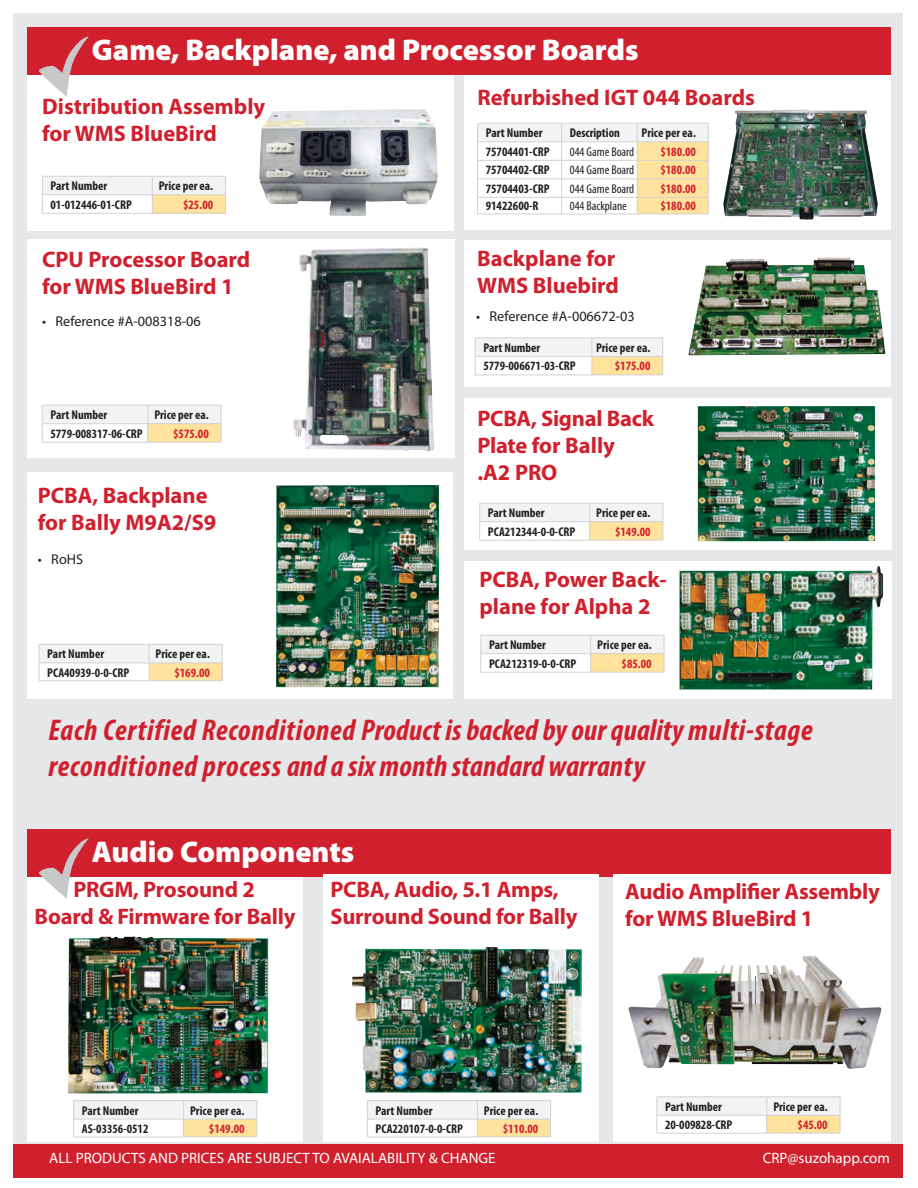
<style>
.page{position:relative;width:918px;height:1188px;background:#fff}
.page>*{position:absolute;margin:0;border:0;box-sizing:border-box;transform-origin:0 0}
.t1{font:italic 700 condensed 30px/36px "Myriad Pro";letter-spacing:.02em;color:#d0202e}
.t2{font:900 30px "Myriad Pro";color:#fff}
.t3{font:700 22.5px/27px "Myriad Pro";letter-spacing:-.005em;color:#d0202e}
.t4{font:15px "Myriad Pro";color:#fff}
.t5{font:14.25px "Myriad Pro";color:#231f20}
.Part_number_descript{font:700 condensed 12.75px "Myriad Pro";color:#231f20}
.Part_number{font:700 condensed 12.75px "Myriad Pro";color:#231f20}
.Description-full__re{font:700 condensed 12.75px "Myriad Pro";color:#d0202e}
.Part_number_descript-2{font:condensed 12.75px "Myriad Pro";color:#231f20}
</style>
<div class="page">
<div style="left:14px;top:14px;width:889px;height:1130px;background:#e6e7e9"></div>
<div style="left:14px;top:1144px;width:889px;height:33px;background:#d0202e"></div>
<div style="left:27px;top:874px;width:275px;height:268px;background:#fff"></div>
<div style="left:464px;top:240px;width:427px;height:147px;background:#fff"></div>
<div style="left:464px;top:76px;width:427px;height:154px;background:#fff"></div>
<div style="left:27px;top:76px;width:427px;height:155px;background:#fff"></div>
<div style="left:27px;top:240px;width:427px;height:218px;background:#fff"></div>
<div style="left:28px;top:472px;width:425px;height:227px;background:#fff"></div>
<div style="left:464px;top:398px;width:428px;height:152px;background:#fff"></div>
<div style="left:464px;top:561px;width:428px;height:138px;background:#fff"></div>
<div style="left:27px;top:27px;width:864px;height:48px;background:#d0202e"></div>
<svg style="left:39px;top:37px;width:50px;height:60px"></svg>
<svg style="left:477px;top:123px;width:232px;height:91px"></svg>
<hr style="left:477px;top:214px;width:85px;height:1px;background:#d1d2d4">
<hr style="left:562px;top:214px;width:75px;height:1px;background:#d1d2d4">
<hr style="left:637px;top:214px;width:71px;height:1px;background:#d1d2d4">
<svg style="left:475px;top:338px;width:188px;height:37px"></svg>
<hr style="left:475px;top:375px;width:117px;height:1px;background:#d1d2d4">
<hr style="left:592px;top:375px;width:71px;height:1px;background:#d1d2d4">
<svg style="left:42px;top:405px;width:180px;height:37px"></svg>
<hr style="left:42px;top:442px;width:106px;height:1px;background:#d1d2d4">
<hr style="left:148px;top:442px;width:73px;height:1px;background:#d1d2d4">
<svg style="left:42px;top:176px;width:184px;height:37px"></svg>
<hr style="left:42px;top:213px;width:110px;height:1px;background:#d1d2d4">
<hr style="left:152px;top:213px;width:74px;height:1px;background:#d1d2d4">
<svg style="left:39px;top:644px;width:184px;height:37px"></svg>
<hr style="left:39px;top:680px;width:110px;height:1px;background:#d1d2d4">
<hr style="left:149px;top:680px;width:73px;height:1px;background:#d1d2d4">
<svg style="left:479px;top:503px;width:185px;height:37px"></svg>
<hr style="left:480px;top:540px;width:110px;height:1px;background:#d1d2d4">
<hr style="left:590px;top:540px;width:73px;height:1px;background:#d1d2d4">
<svg style="left:481px;top:635px;width:184px;height:37px"></svg>
<hr style="left:481px;top:672px;width:110px;height:1px;background:#d1d2d4">
<hr style="left:591px;top:672px;width:73px;height:1px;background:#d1d2d4">
<img style="left:276px;top:485px;width:163px;height:202px">
<img style="left:680px;top:566px;width:203px;height:123px">
<img style="left:698px;top:406px;width:177px;height:135px">
<img style="left:293px;top:247px;width:141px;height:205px">
<img style="left:688px;top:258px;width:197px;height:97px">
<img style="left:723px;top:109px;width:155px;height:111px">
<div style="left:27px;top:829px;width:864px;height:47px;background:#d0202e"></div>
<svg style="left:39px;top:839px;width:50px;height:60px"></svg>
<img style="left:68px;top:936px;width:200px;height:158px">
<div style="left:324px;top:874px;width:275px;height:268px;background:#fff"></div>
<div style="left:613px;top:874px;width:278px;height:268px;background:#fff"></div>
<hr style="left:73px;top:1100px;width:111px;height:1px;background:#d1d2d4">
<hr style="left:184px;top:1100px;width:73px;height:1px;background:#d1d2d4">
<svg style="left:73px;top:1101px;width:185px;height:36px"></svg>
<hr style="left:73px;top:1137px;width:111px;height:1px;background:#d1d2d4">
<hr style="left:184px;top:1137px;width:73px;height:1px;background:#d1d2d4">
<hr style="left:367px;top:1100px;width:110px;height:1px;background:#d1d2d4">
<hr style="left:477px;top:1100px;width:74px;height:1px;background:#d1d2d4">
<svg style="left:367px;top:1101px;width:184px;height:36px"></svg>
<hr style="left:367px;top:1137px;width:110px;height:1px;background:#d1d2d4">
<hr style="left:477px;top:1137px;width:74px;height:1px;background:#d1d2d4">
<img style="left:352px;top:947px;width:230px;height:146px">
<svg style="left:657px;top:1097px;width:184px;height:36px"></svg>
<hr style="left:657px;top:1133px;width:110px;height:1px;background:#d1d2d4">
<hr style="left:767px;top:1133px;width:73px;height:1px;background:#d1d2d4">
<img style="left:259px;top:109px;width:179px;height:107px">
<img style="left:628px;top:955px;width:253px;height:114px">
<p class="t2" style="left:92px;top:33px;width:548px">Game, Backplane, and Processor Boards</p>
<p class="t3" style="left:477px;top:83px;width:279px">Refurbished IGT 044 Boards</p>
<p class="Part_number_descript" style="left:486px;top:125px;width:58px">Part Number</p>
<p class="Part_number_descript" style="left:570px;top:125px;width:52px">Description</p>
<p class="Part_number" style="left:642px;top:125px;width:56px">Price per ea.</p>
<p class="Part_number_descript" style="left:486px;top:144px;width:65px">75704401-CRP</p>
<p class="Part_number_descript-2" style="left:570px;top:144px;width:66px">044 Game Board</p>
<p class="Description-full__re" style="left:660px;top:144px;width:37px">$180.00</p>
<p class="Part_number_descript" style="left:486px;top:162px;width:65px">75704402-CRP</p>
<p class="Part_number_descript-2" style="left:570px;top:162px;width:66px">044 Game Board</p>
<p class="Description-full__re" style="left:660px;top:162px;width:37px">$180.00</p>
<p class="Part_number_descript" style="left:486px;top:181px;width:65px">75704403-CRP</p>
<p class="Part_number_descript-2" style="left:570px;top:181px;width:66px">044 Game Board</p>
<p class="Description-full__re" style="left:660px;top:181px;width:37px">$180.00</p>
<p class="Part_number_descript" style="left:486px;top:198px;width:54px">91422600-R</p>
<p class="Part_number_descript-2" style="left:570px;top:199px;width:59px">044 Backplane</p>
<p class="Description-full__re" style="left:660px;top:198px;width:37px">$180.00</p>
<p class="t3" style="left:477px;top:244px;width:143px">Backplane for<br>WMS Bluebird</p>
<p class="t3" style="left:42px;top:92px;width:225px">Distribution Assembly for WMS BlueBird</p>
<p class="Part_number_descript" style="left:51px;top:178px;width:58px">Part Number</p>
<p class="Part_number" style="left:159px;top:178px;width:56px">Price per ea.</p>
<p class="Part_number_descript" style="left:51px;top:197px;width:83px">01-012446-01-CRP</p>
<p class="Description-full__re" style="left:183px;top:197px;width:32px">$25.00</p>
<p class="t3" style="left:42px;top:246px;width:210px">CPU Processor Board for WMS BlueBird 1</p>
<p class="t5" style="left:42px;top:312px;width:160px">• Reference #A-008318-06</p>
<p class="t5" style="left:476px;top:307px;width:160px">• Reference #A-006672-03</p>
<p class="Part_number_descript" style="left:50px;top:407px;width:58px">Part Number</p>
<p class="Part_number" style="left:154px;top:407px;width:56px">Price per ea.</p>
<p class="Part_number_descript" style="left:50px;top:426px;width:94px">5779-008317-06-CRP</p>
<p class="Description-full__re" style="left:173px;top:426px;width:37px">$575.00</p>
<p class="t3" style="left:38px;top:481px;width:180px">PCBA, Backplane for Bally M9A2/S9</p>
<p class="t5" style="left:38px;top:550px;width:47px">• RoHS</p>
<p class="Part_number_descript" style="left:47px;top:646px;width:58px">Part Number</p>
<p class="Part_number" style="left:156px;top:646px;width:56px">Price per ea.</p>
<p class="Part_number_descript" style="left:47px;top:664px;width:83px">PCA40939-0-0-CRP</p>
<p class="Description-full__re" style="left:174px;top:664px;width:37px">$169.00</p>
<p class="Part_number_descript" style="left:483px;top:340px;width:58px">Part Number</p>
<p class="Part_number" style="left:596px;top:340px;width:56px">Price per ea.</p>
<p class="Part_number_descript" style="left:483px;top:358px;width:94px">5779-006671-03-CRP</p>
<p class="Description-full__re" style="left:615px;top:358px;width:37px">$175.00</p>
<p class="t3" style="left:477px;top:405px;width:178px">PCBA, Signal Back<br>Plate for Bally<br>.A2 PRO</p>
<p class="Part_number_descript" style="left:488px;top:505px;width:58px">Part Number</p>
<p class="Part_number" style="left:596px;top:505px;width:56px">Price per ea.</p>
<p class="Part_number_descript" style="left:488px;top:523px;width:89px">PCA212344-0-0-CRP</p>
<p class="Description-full__re" style="left:615px;top:523px;width:37px">$149.00</p>
<p class="t3" style="left:480px;top:565px;width:189px">PCBA, Power Back&shy;plane for Alpha 2</p>
<p class="Part_number_descript" style="left:489px;top:637px;width:58px">Part Number</p>
<p class="Part_number" style="left:597px;top:637px;width:56px">Price per ea.</p>
<p class="Part_number_descript" style="left:489px;top:656px;width:89px">PCA212319-0-0-CRP</p>
<p class="Description-full__re" style="left:622px;top:656px;width:32px">$85.00</p>
<p class="t1" style="left:49px;top:711px;width:766px">Each Certified Reconditioned Product is backed by our quality multi-stage reconditioned process and a six month standard warranty</p>
<p class="t2" style="left:92px;top:835px;width:264px">Audio Components</p>
<p class="t3" style="left:35px;top:876px;width:262px;text-align:center">PRGM, Prosound 2<br>Board &amp; Firmware for Bally</p>
<p class="t3" style="left:330px;top:876px;width:249px">PCBA, Audio, 5.1 Amps,<br>Surround Sound for Bally</p>
<p class="t3" style="left:625px;top:877px;width:256px">Audio Amplifier Assembly for WMS BlueBird 1</p>
<p class="Part_number_descript" style="left:82px;top:1102px;width:58px">Part Number</p>
<p class="Part_number" style="left:190px;top:1102px;width:56px">Price per ea.</p>
<p class="Part_number_descript" style="left:82px;top:1121px;width:68px">AS-03356-0512</p>
<p class="Description-full__re" style="left:209px;top:1121px;width:37px">$149.00</p>
<p class="Part_number_descript" style="left:376px;top:1102px;width:58px">Part Number</p>
<p class="Part_number" style="left:484px;top:1102px;width:56px">Price per ea.</p>
<p class="Part_number_descript" style="left:376px;top:1121px;width:89px">PCA220107-0-0-CRP</p>
<p class="Description-full__re" style="left:503px;top:1121px;width:37px">$110.00</p>
<p class="Part_number_descript" style="left:665px;top:1099px;width:58px">Part Number</p>
<p class="Part_number" style="left:773px;top:1099px;width:56px">Price per ea.</p>
<p class="Part_number_descript" style="left:665px;top:1117px;width:69px">20-009828-CRP</p>
<p class="Description-full__re" style="left:798px;top:1117px;width:32px">$45.00</p>
<p class="t4" style="left:49px;top:1148px;width:448px">ALL PRODUCTS AND PRICES ARE SUBJECT TO AVAIALABILITY &amp; CHANGE</p>
<p class="t4" style="left:763px;top:1148px;width:129px">CRP@suzohapp.com</p>
</div>
